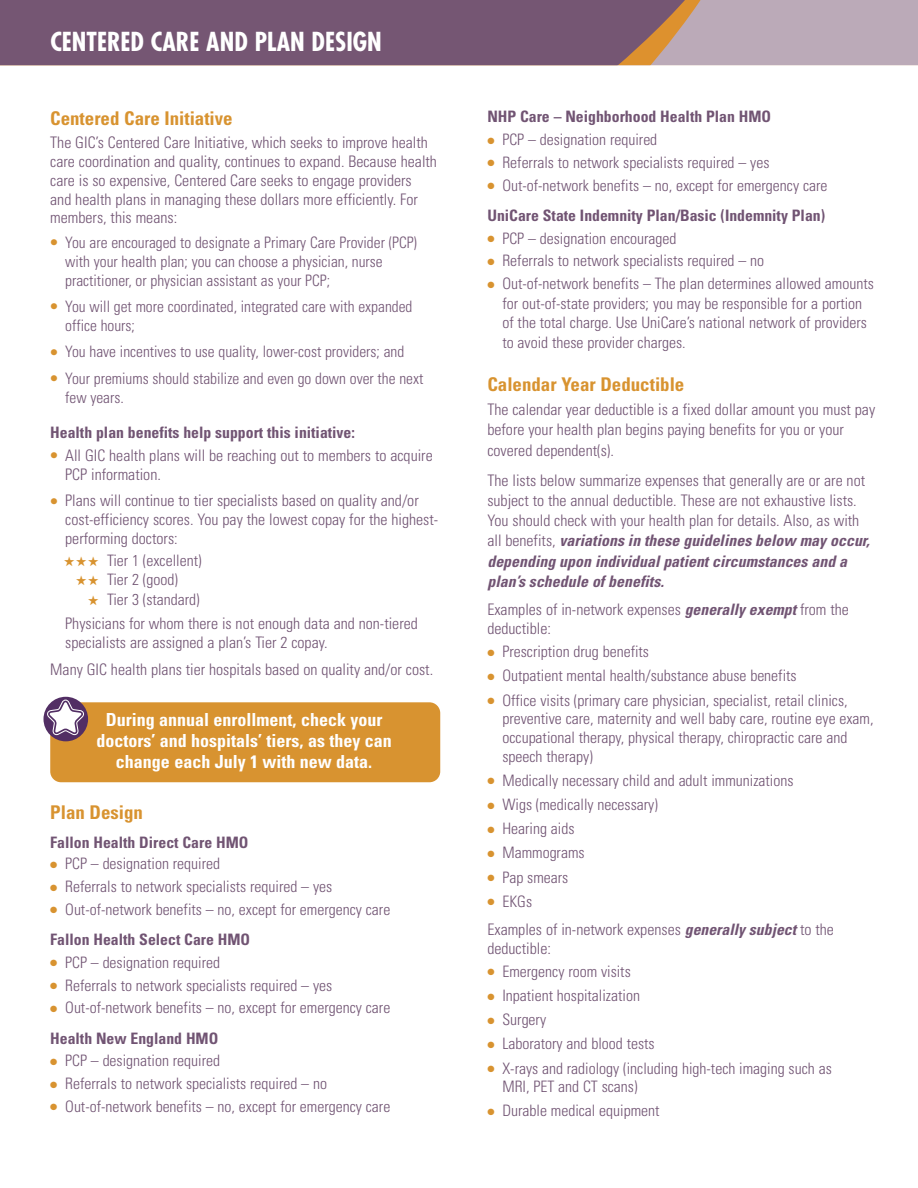
<style>
.page{position:relative;width:918px;height:1188px;background:#fff}
.page>*{position:absolute;margin:0;border:0;box-sizing:border-box;transform-origin:0 0}
.t1{font:700 condensed 25.5px "Futura";color:#fff}
.t2{font:700 condensed 18.9px "Univers";color:#d89330}
.t3{font:700 condensed 18px/21px "Univers";color:#fff;text-align:center}
.t4{font:300 condensed 15.9px/18.9px "Univers";color:#715473}
.t5{font:300 condensed 15.75px/18.9px "Univers";color:#715473}
.t6{font:700 condensed 15.75px "Univers";color:#715473}
.s1{color:#d89330}
.s2{font-weight:700}
.s3{font-weight:700;font-style:italic}
.s4{font-weight:700;font-style:italic;font-size:15.75px}
</style>
<div class="page">
<div style="left:764px;top:0;width:154px;height:65px;background:#bbaab8"></div>
<svg style="left:0;top:0;width:761px;height:65px;background:#7f6178"></svg>
<div style="left:50px;top:702px;width:390px;height:80px;background:#d89330;border-radius:11px"></div>
<div style="left:43px;top:697px;width:45px;height:44px;background:#522e64;border-radius:50%"></div>
<svg style="left:47px;top:700px;width:37px;height:35px"></svg>
<h1 class="t1" style="left:50px;top:31px;width:333px">CENTERED CARE AND PLAN DESIGN</h1>
<p class="t2" style="left:50px;top:111px;width:184px">Centered Care Initiative</p>
<p class="t4" style="left:50px;top:134px;width:388px">The GIC’s Centered Care Initiative, which seeks to improve health care coordination and quality, continues to expand. Because health care is so expensive, Centered Care seeks to engage providers<br>and health plans in managing these dollars more efficiently. For members, this means:</p>
<p class="t5" style="left:65px;top:234px;width:353px;text-indent:-15px"><span class="s1">●</span> You are encouraged to designate a Primary Care Provider (PCP) with your health plan; you can choose a physician, nurse practitioner, or physician assistant as your PCP;</p>
<p class="t5" style="left:65px;top:298px;width:349px;text-indent:-15px"><span class="s1">●</span> You will get more coordinated, integrated care with expanded office hours;</p>
<p class="t5" style="left:50px;top:344px;width:355px"><span class="s1">●</span> You have incentives to use quality, lower-cost providers; and</p>
<p class="t5" style="left:65px;top:370px;width:360px;text-indent:-15px"><span class="s1">●</span> Your premiums should stabilize and even go down over the next few years.</p>
<p class="t6" style="left:50px;top:426px;width:306px">Health plan benefits help support this initiative:</p>
<p class="t4" style="left:65px;top:447px;width:369px;text-indent:-15px"><span class="s1">●</span> All GIC health plans will be reaching out to members to acquire<br>PCP information.</p>
<p class="t4" style="left:65px;top:493px;width:375px;text-indent:-15px"><span class="s1">●</span> Plans will continue to tier specialists based on quality and/or cost-efficiency scores. You pay the lowest copay for the highest&shy;performing doctors:</p>
<p class="t5" style="left:64px;top:553px;width:139px"><span class="s1">★★★</span> Tier 1 (excellent)</p>
<p class="t5" style="left:76px;top:572px;width:104px"><span class="s1">★★</span> Tier 2 (good)</p>
<p class="t5" style="left:88px;top:591px;width:113px"><span class="s1">★</span> Tier 3 (standard)</p>
<p class="t4" style="left:65px;top:615px;width:354px">Physicians for whom there is not enough data and non-tiered specialists are assigned a plan’s Tier 2 copay.</p>
<p class="t4" style="left:50px;top:662px;width:385px">Many GIC health plans tier hospitals based on quality and/or cost.</p>
<p class="t3" style="left:97px;top:711px;width:297px">During annual enrollment, check your doctors’ and hospitals’ tiers, as they can change each July 1 with new data.</p>
<p class="t2" style="left:50px;top:805px;width:94px">Plan Design</p>
<p class="t6" style="left:50px;top:836px;width:200px">Fallon Health Direct Care HMO</p>
<p class="t5" style="left:50px;top:856px;width:171px"><span class="s1">●</span> PCP – designation required</p>
<p class="t5" style="left:50px;top:879px;width:284px"><span class="s1">●</span> Referrals to network specialists required – yes</p>
<p class="t5" style="left:50px;top:896px;width:342px;line-height:30.3px"><span class="s1">●</span> Out-of-network benefits – no, except for emergency care<br><span class="s2">Fallon Health Select Care HMO</span></p>
<p class="t5" style="left:50px;top:954px;width:171px"><span class="s1">●</span> PCP – designation required</p>
<p class="t5" style="left:50px;top:977px;width:284px"><span class="s1">●</span> Referrals to network specialists required – yes</p>
<p class="t5" style="left:50px;top:994px;width:342px;line-height:30.3px"><span class="s1">●</span> Out-of-network benefits – no, except for emergency care<br><span class="s2">Health New England HMO</span></p>
<p class="t5" style="left:50px;top:1053px;width:171px"><span class="s1">●</span> PCP – designation required</p>
<p class="t5" style="left:50px;top:1076px;width:278px"><span class="s1">●</span> Referrals to network specialists required – no</p>
<p class="t5" style="left:50px;top:1098px;width:342px"><span class="s1">●</span> Out-of-network benefits – no, except for emergency care</p>
<p class="t6" style="left:487px;top:111px;width:285px">NHP Care – Neighborhood Health Plan HMO</p>
<p class="t5" style="left:487px;top:131px;width:171px"><span class="s1">●</span> PCP – designation required</p>
<p class="t5" style="left:487px;top:154px;width:284px"><span class="s1">●</span> Referrals to network specialists required – yes</p>
<p class="t5" style="left:487px;top:171px;width:342px;line-height:30.3px"><span class="s1">●</span> Out-of-network benefits – no, except for emergency care<br><span class="s2">UniCare State Indemnity Plan/Basic (Indemnity Plan)</span></p>
<p class="t5" style="left:487px;top:230px;width:191px"><span class="s1">●</span> PCP – designation encouraged</p>
<p class="t5" style="left:487px;top:253px;width:278px"><span class="s1">●</span> Referrals to network specialists required – no</p>
<p class="t5" style="left:502px;top:275px;width:373px;line-height:19.5px;text-indent:-15px"><span class="s1">●</span> Out-of-network benefits – The plan determines allowed amounts for out-of-state providers; you may be responsible for a portion of the total charge. Use UniCare’s national network of providers to avoid these provider charges.</p>
<p class="t2" style="left:487px;top:377px;width:198px">Calendar Year Deductible</p>
<p class="t4" style="left:487px;top:401px;width:389px;line-height:20.2px">The calendar year deductible is a fixed dollar amount you must pay before your health plan begins paying benefits for you or your covered dependent(s).</p>
<p class="t4" style="left:487px;top:471px;width:384px;line-height:20.2px">The lists below summarize expenses that generally are or are not subject to the annual deductible. These are not exhaustive lists.<br>You should check with your health plan for details. Also, as with all benefits, <span class="s3">variations in these guidelines below may occur, depending upon individual patient circumstances and a plan’s schedule of benefits.</span></p>
<p class="t4" style="left:487px;top:602px;width:363px">Examples of in-network expenses <span class="s4">generally exempt</span> from the deductible:</p>
<p class="t5" style="left:487px;top:644px;width:163px"><span class="s1">●</span> Prescription drug benefits</p>
<p class="t5" style="left:487px;top:668px;width:311px"><span class="s1">●</span> Outpatient mental health/substance abuse benefits</p>
<p class="t5" style="left:502px;top:692px;width:373px;text-indent:-15px"><span class="s1">●</span> Office visits (primary care physician, specialist, retail clinics, preventive care, maternity and well baby care, routine eye exam, occupational therapy, physical therapy, chiropractic care and speech therapy)</p>
<p class="t5" style="left:487px;top:772px;width:308px"><span class="s1">●</span> Medically necessary child and adult immunizations</p>
<p class="t5" style="left:487px;top:796px;width:172px"><span class="s1">●</span> Wigs (medically necessary)</p>
<p class="t5" style="left:487px;top:821px;width:89px"><span class="s1">●</span> Hearing aids</p>
<p class="t5" style="left:487px;top:845px;width:99px"><span class="s1">●</span> Mammograms</p>
<p class="t5" style="left:487px;top:869px;width:82px"><span class="s1">●</span> Pap smears</p>
<p class="t5" style="left:487px;top:893px;width:46px"><span class="s1">●</span> EKGs</p>
<p class="t4" style="left:487px;top:922px;width:348px">Examples of in-network expenses <span class="s4">generally subject</span> to the deductible:</p>
<p class="t5" style="left:487px;top:963px;width:145px"><span class="s1">●</span> Emergency room visits</p>
<p class="t5" style="left:487px;top:987px;width:154px"><span class="s1">●</span> Inpatient hospitalization</p>
<p class="t5" style="left:487px;top:1012px;width:60px"><span class="s1">●</span> Surgery</p>
<p class="t5" style="left:487px;top:1036px;width:169px"><span class="s1">●</span> Laboratory and blood tests</p>
<p class="t5" style="left:502px;top:1060px;width:331px;text-indent:-15px"><span class="s1">●</span> X-rays and radiology (including high-tech imaging such as<br>MRI, PET and CT scans)</p>
<p class="t5" style="left:487px;top:1103px;width:174px"><span class="s1">●</span> Durable medical equipment</p>
</div>
